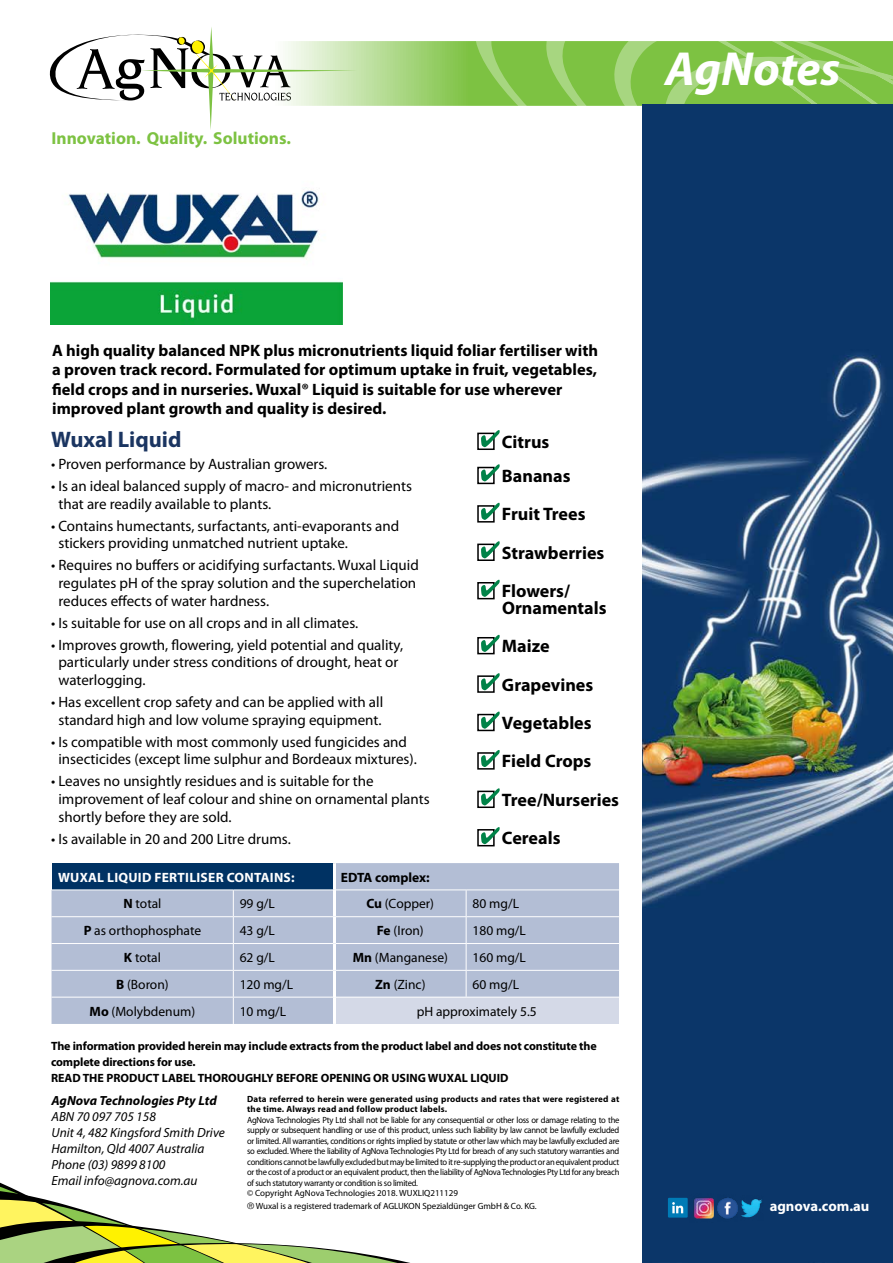
<style>
.page{position:relative;width:893px;height:1263px;background:#fff}
.page>*{position:absolute;margin:0;border:0;box-sizing:border-box;transform-origin:0 0}
.t1{font:italic 700 48px "Myriad Pro";color:#fff}
.t2{font:700 22.5px "Myriad Pro";color:#1b3561}
.t3{font:700 18px/38.4px "Myriad Pro";color:#000}
.t4{font:700 17.4px "Myriad Pro";color:#7dc242}
.t5{font:700 16.5px/19.5px "Myriad Pro";color:#000}
.t6{font:15px/17.7px "Myriad Pro";color:#000}
.t7{font:700 14.55px "Myriad Pro";color:#fff}
.t8{font:13.5px "Myriad Pro";color:#000}
.t9{font:700 13.5px "Myriad Pro";letter-spacing:.02em;color:#fff}
.t10{font:700 13.5px "Myriad Pro";color:#000}
.t11{font:italic 13.35px/15.9px "Myriad Pro";color:#000}
.t12{font:italic 700 13.35px "Myriad Pro";color:#000}
.t13{font:700 12px/15.8px "Myriad Pro";letter-spacing:-.01em;color:#000}
.t14{font:9px/10.5px "Myriad Pro";letter-spacing:-.03em;color:#000;scale:.95 1}
.t15{font:700 9px/10.5px "Myriad Pro";letter-spacing:.02em;color:#000}
.t16{font:9px "Myriad Pro";letter-spacing:-.005em;color:#000}
.s1{font-weight:700}
.s2{font-family:"Helvetica Neue";font-weight:300}
</style>
<div class="page">
<svg style="left:49px;top:27px;width:417px;height:103px"></svg>
<svg style="left:466px;top:41px;width:427px;height:274px"></svg>
<svg style="left:0;top:1182px;width:410px;height:81px"></svg>
<img style="left:643px;top:105px;width:250px;height:1158px">
<svg style="left:52px;top:863px;width:567px;height:161px;background:#a3b1ca"></svg>
<div style="left:334px;top:997px;width:285px;height:27px;background:#d4d9e7"></div>
<hr style="left:52px;top:889px;width:181px;height:1px;background:#fff">
<hr style="left:233px;top:889px;width:100px;height:1px;background:#fff">
<hr style="left:336px;top:889px;width:130px;height:1px;background:#fff">
<hr style="left:466px;top:889px;width:153px;height:1px;background:#fff">
<hr style="left:52px;top:916px;width:181px;height:1px;background:#fff">
<hr style="left:233px;top:916px;width:100px;height:1px;background:#fff">
<hr style="left:336px;top:916px;width:130px;height:1px;background:#fff">
<hr style="left:466px;top:916px;width:153px;height:1px;background:#fff">
<hr style="left:52px;top:943px;width:181px;height:1px;background:#fff">
<hr style="left:233px;top:943px;width:100px;height:1px;background:#fff">
<hr style="left:336px;top:943px;width:130px;height:1px;background:#fff">
<hr style="left:466px;top:943px;width:153px;height:1px;background:#fff">
<hr style="left:52px;top:970px;width:181px;height:1px;background:#fff">
<hr style="left:233px;top:970px;width:100px;height:1px;background:#fff">
<hr style="left:336px;top:970px;width:130px;height:1px;background:#fff">
<hr style="left:466px;top:970px;width:153px;height:1px;background:#fff">
<svg style="left:466px;top:890px;width:1px;height:107px"></svg>
<hr style="left:52px;top:997px;width:181px;height:1px;background:#fff">
<hr style="left:233px;top:997px;width:100px;height:1px;background:#fff">
<svg style="left:233px;top:890px;width:1px;height:134px"></svg>
<hr style="left:336px;top:997px;width:130px;height:1px;background:#fff">
<hr style="left:466px;top:997px;width:153px;height:1px;background:#fff">
<hr style="left:333px;top:863px;width:3px;height:27px;background:#fff">
<hr style="left:333px;top:890px;width:3px;height:27px;background:#fff">
<hr style="left:333px;top:917px;width:3px;height:26px;background:#fff">
<hr style="left:333px;top:943px;width:3px;height:27px;background:#fff">
<hr style="left:333px;top:970px;width:3px;height:27px;background:#fff">
<hr style="left:333px;top:997px;width:3px;height:27px;background:#fff">
<div style="left:477px;top:433px;width:18px;height:17px;border:2px solid #000"></div>
<div style="left:477px;top:467px;width:18px;height:17px;border:2px solid #000"></div>
<div style="left:477px;top:505px;width:18px;height:18px;border:2px solid #000"></div>
<div style="left:477px;top:544px;width:18px;height:17px;border:2px solid #000"></div>
<div style="left:477px;top:582px;width:18px;height:17px;border:2px solid #000"></div>
<div style="left:477px;top:637px;width:18px;height:17px;border:2px solid #000"></div>
<div style="left:477px;top:675px;width:18px;height:18px;border:2px solid #000"></div>
<div style="left:477px;top:714px;width:18px;height:17px;border:2px solid #000"></div>
<div style="left:477px;top:752px;width:18px;height:18px;border:2px solid #000"></div>
<div style="left:477px;top:791px;width:18px;height:17px;border:2px solid #000"></div>
<div style="left:477px;top:829px;width:18px;height:17px;border:2px solid #000"></div>
<svg style="left:481px;top:430px;width:19px;height:17px"></svg>
<svg style="left:481px;top:464px;width:19px;height:17px"></svg>
<svg style="left:481px;top:503px;width:19px;height:17px"></svg>
<svg style="left:481px;top:541px;width:19px;height:17px"></svg>
<svg style="left:481px;top:580px;width:19px;height:17px"></svg>
<svg style="left:481px;top:635px;width:19px;height:17px"></svg>
<svg style="left:481px;top:673px;width:19px;height:17px"></svg>
<svg style="left:481px;top:711px;width:19px;height:18px"></svg>
<svg style="left:481px;top:750px;width:19px;height:17px"></svg>
<svg style="left:481px;top:788px;width:19px;height:17px"></svg>
<svg style="left:481px;top:827px;width:19px;height:17px"></svg>
<img style="left:50px;top:190px;width:293px;height:134px">
<img style="left:717px;top:1194px;width:20px;height:27px">
<img style="left:741px;top:1195px;width:23px;height:25px">
<img style="left:689px;top:1193px;width:25px;height:29px">
<div style="left:668px;top:1198px;width:20px;height:19px;background:#007bb6"></div>
<svg style="left:672px;top:1202px;width:11px;height:11px"></svg>
<p class="t4" style="left:52px;top:127px;width:241px">Innovation. Quality. Solutions.</p>
<h1 class="t1" style="left:665px;top:38px;width:177px">AgNotes</h1>
<p class="t5" style="left:52px;top:340px;width:547px">A high quality balanced NPK plus micronutrients liquid foliar fertiliser with a proven track record. Formulated for optimum uptake in fruit, vegetables, field crops and in nurseries. Wuxal® Liquid is suitable for use wherever improved plant growth and quality is desired.</p>
<h2 class="t2" style="left:51px;top:425px;width:132px">Wuxal Liquid</h2>
<p class="t6" style="left:51px;top:455px;width:278px">• Proven performance by Australian growers.</p>
<p class="t6" style="left:58px;top:477px;width:355px;text-indent:-7px">• Is an ideal balanced supply of macro- and micronutrients that are readily available to plants.</p>
<p class="t6" style="left:58px;top:517px;width:342px;text-indent:-7px">• Contains humectants, surfactants, anti-evaporants and stickers providing unmatched nutrient uptake.</p>
<p class="t6" style="left:58px;top:556px;width:362px;text-indent:-7px">• Requires no buffers or acidifying surfactants. Wuxal Liquid regulates pH of the spray solution and the superchelation reduces effects of water hardness.</p>
<p class="t6" style="left:51px;top:614px;width:309px">• Is suitable for use on all crops and in all climates.</p>
<p class="t6" style="left:58px;top:636px;width:346px;text-indent:-7px">• Improves growth, flowering, yield potential and quality, particularly under stress conditions of drought, heat or waterlogging.</p>
<p class="t6" style="left:51px;top:693px;width:334px;text-align:center">• Has excellent crop safety and can be applied with all standard high and low volume spraying equipment.</p>
<p class="t6" style="left:58px;top:733px;width:360px;text-indent:-7px">• Is compatible with most commonly used fungicides and insecticides (except lime sulphur and Bordeaux mixtures).</p>
<p class="t6" style="left:58px;top:772px;width:373px;text-indent:-7px">• Leaves no unsightly residues and is suitable for the improvement of leaf colour and shine on ornamental plants shortly before they are sold.</p>
<p class="t6" style="left:51px;top:830px;width:241px">• Is available in 20 and 200 Litre drums.</p>
<p class="t3" style="left:502px;top:424px;width:70px;line-height:34.2px">Citrus<br>Bananas</p>
<p class="t3" style="left:502px;top:494px;width:104px">Fruit Trees<br>Strawberries<br>Flowers/</p>
<p class="t3" style="left:502px;top:588px;width:119px">Ornamentals<br>Maize<br>Grapevines<br>Vegetables<br>Field Crops<br>Tree/Nurseries<br>Cereals</p>
<p class="t9" style="left:58px;top:868px;width:238px">WUXAL LIQUID FERTILISER CONTAINS:</p>
<p class="t10" style="left:341px;top:868px;width:90px">EDTA complex:</p>
<p class="t8" style="left:123px;top:895px;width:40px"><span class="s1">N</span> total</p>
<p class="t8" style="left:240px;top:895px;width:37px">99 g/L</p>
<p class="t8" style="left:366px;top:895px;width:69px"><span class="s1">Cu</span> (Copper)</p>
<p class="t8" style="left:472px;top:895px;width:48px">80 mg/L</p>
<p class="t8" style="left:84px;top:922px;width:119px"><span class="s1">P</span> as orthophosphate</p>
<p class="t8" style="left:240px;top:922px;width:37px">43 g/L</p>
<p class="t8" style="left:377px;top:922px;width:48px"><span class="s1">Fe</span> (Iron)</p>
<p class="t8" style="left:472px;top:922px;width:55px">180 mg/L</p>
<p class="t8" style="left:124px;top:949px;width:39px"><span class="s1">K</span> total</p>
<p class="t8" style="left:240px;top:949px;width:37px">62 g/L</p>
<p class="t8" style="left:353px;top:949px;width:97px"><span class="s1">Mn</span> (Manganese)</p>
<p class="t8" style="left:472px;top:949px;width:55px">160 mg/L</p>
<p class="t8" style="left:116px;top:976px;width:54px"><span class="s1">B</span> (Boron)</p>
<p class="t8" style="left:240px;top:976px;width:55px">120 mg/L</p>
<p class="t8" style="left:375px;top:976px;width:52px"><span class="s1">Zn</span> (Zinc)</p>
<p class="t8" style="left:472px;top:976px;width:48px">60 mg/L</p>
<p class="t8" style="left:90px;top:1003px;width:107px"><span class="s1">Mo</span> (Molybdenum)</p>
<p class="t8" style="left:240px;top:1003px;width:48px">10 mg/L</p>
<p class="t8" style="left:417px;top:1003px;width:122px">pH approximately 5.5</p>
<p class="t13" style="left:51px;top:1038px;width:547px">The information provided herein may include extracts from the product label and does not constitute the complete directions for use.<br>READ THE PRODUCT LABEL THOROUGHLY BEFORE OPENING OR USING WUXAL LIQUID</p>
<p class="t12" style="left:52px;top:1092px;width:167px">AgNova Technologies Pty Ltd</p>
<p class="t11" style="left:52px;top:1108px;width:175px">ABN 70 097 705 158<br>Unit 4, 482 Kingsford Smith Drive<br>Hamilton, Qld 4007 Australia<br>Phone (03) 9899 8100<br>Email info@agnova.com.au</p>
<p class="t15" style="left:247px;top:1093px;width:374px">Data referred to herein were generated using products and rates that were registered at the time. Always read and follow product labels.</p>
<p class="t14" style="left:247px;top:1114px;width:393px">AgNova Technologies Pty Ltd shall not be liable for any consequential or other loss or damage relating to the supply or subsequent handling or use of this product, unless such liability by law cannot be lawfully excluded or limited. All warranties, conditions or rights implied by statute or other law which may be lawfully excluded are so excluded. Where the liability of AgNova Technologies Pty Ltd for breach of any such statutory warranties and conditions cannot be lawfully excluded but may be limited to it re-supplying the product or an equivalent product or the cost of a product or an equivalent product, then the liability of AgNova Technologies Pty Ltd for any breach of such statutory warranty or condition is so limited.<br>© Copyright AgNova Technologies 2018. WUXLIQ211129</p>
<p class="t16" style="left:247px;top:1200px;width:291px"><span class="s2">®</span> Wuxal is a registered trademark of AGLUKON Spezialdünger GmbH &amp; Co. KG.</p>
<p class="t7" style="left:770px;top:1197px;width:101px">agnova.com.au</p>
</div>
